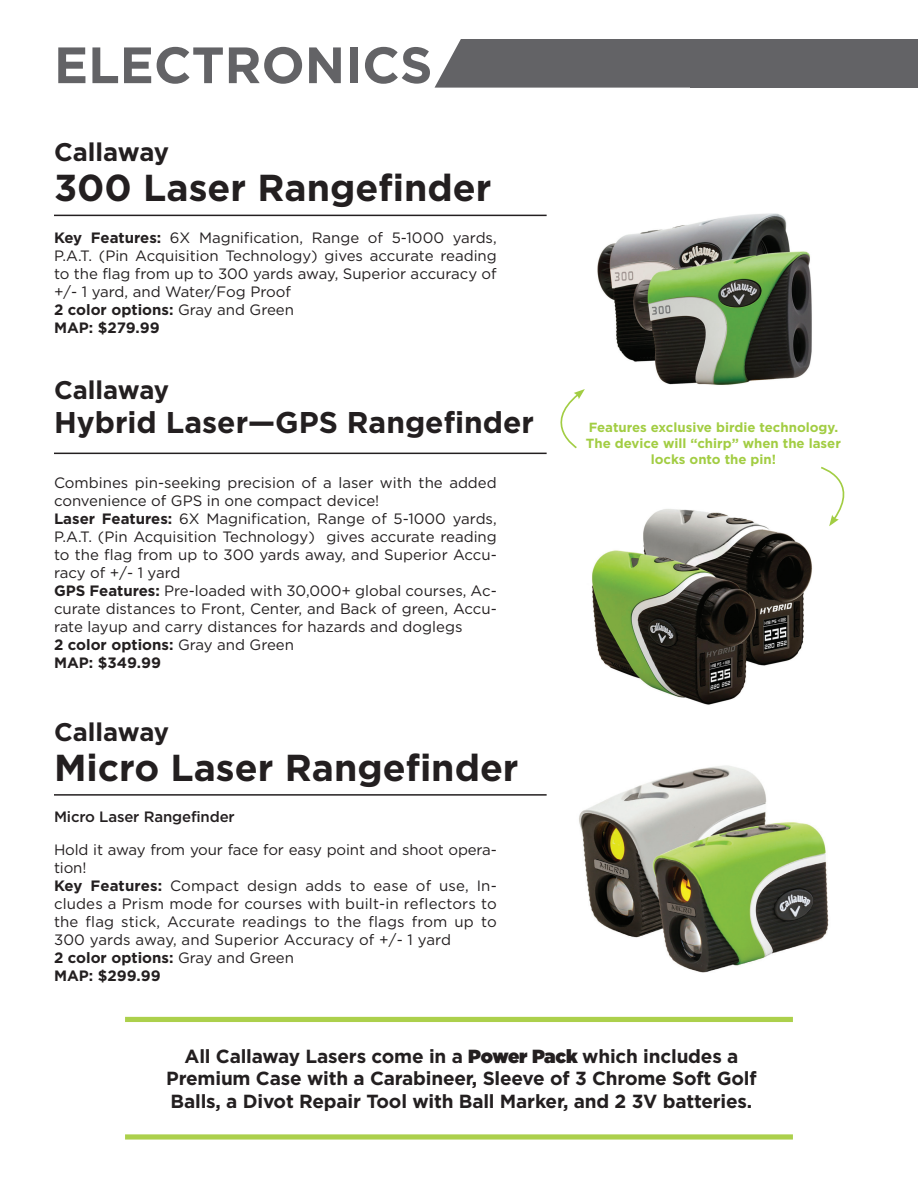
<style>
.page{position:relative;width:918px;height:1188px;background:#fff}
.page>*{position:absolute;margin:0;border:0;box-sizing:border-box;transform-origin:0 0}
.t1{font:700 51px "Gotham HTF";color:#636366}
.t2{font:700 37.5px "Gotham HTF";color:#231f20}
.t3{font:700 30px "Gotham HTF";color:#231f20}
.t4{font:700 25.5px "Gotham HTF";color:#231f20}
.t5{font:700 18.9px/22.4px "Gotham HTF";letter-spacing:-.01em;color:#231f20;text-align:center}
.t6{font:15px/18px "Gotham HTF";color:#231f20;text-align:justify}
.t7{font:700 15px "Gotham HTF";color:#231f20}
.t8{font:500 15px "Gotham HTF";letter-spacing:-.01em;color:#231f20}
.t9{font:700 13.2px/15.9px "Gotham HTF";color:#a2cd43;text-align:center}
.s1{font-weight:700}
.s2{font-weight:400}
.s3{font-weight:900}
</style>
<div class="page">
<svg style="left:435px;top:39px;width:255px;height:49px;background:#6c6c6f"></svg>
<img style="left:597px;top:213px;width:215px;height:172px">
<img style="left:592px;top:509px;width:220px;height:196px">
<img style="left:579px;top:765px;width:250px;height:208px">
<div style="left:125px;top:1134px;width:668px;height:6px;background:#acd04c"></div>
<div style="left:125px;top:1017px;width:668px;height:5px;background:#acd04c"></div>
<svg style="left:821px;top:466px;width:24px;height:60px"></svg>
<svg style="left:560px;top:389px;width:25px;height:60px"></svg>
<hr style="left:54px;top:215px;width:493px;height:1px;background:#231f20">
<hr style="left:54px;top:453px;width:493px;height:1px;background:#231f20">
<hr style="left:54px;top:794px;width:493px;height:2px;background:#231f20">
<div style="left:690px;top:39px;width:228px;height:49px;background:#636366"></div>
<p class="t1" style="left:54px;top:36px;width:380px">ELECTRONICS</p>
<p class="t4" style="left:54px;top:138px;width:117px">Callaway</p>
<p class="t2" style="left:54px;top:166px;width:439px">300 Laser Rangefinder</p>
<p class="t6" style="left:54px;top:228px;width:444px"><span class="s1">Key Features:</span> 6X Magnification, Range of 5-1000 yards, P.A.T. (Pin Acquisition Technology) gives accurate reading to the flag from up to 300 yards away, Superior accuracy of +/- 1 yard, and Water/Fog Proof</p>
<p class="t7" style="left:54px;top:301px;width:242px">2 color options: <span class="s2">Gray and Green</span></p>
<p class="t7" style="left:54px;top:319px;width:107px">MAP: $279.99</p>
<p class="t4" style="left:54px;top:376px;width:117px">Callaway</p>
<p class="t3" style="left:54px;top:405px;width:482px">Hybrid Laser—GPS Rangefinder</p>
<p class="t6" style="left:54px;top:473px;width:444px">Combines pin-seeking precision of a laser with the added convenience of GPS in one compact device!</p>
<p class="t6" style="left:54px;top:509px;width:444px"><span class="s1">Laser Features:</span> 6X Magnification, Range of 5-1000 yards, P.A.T. (Pin Acquisition Technology) gives accurate reading to the flag from up to 300 yards away, and Superior Accu&shy;racy of +/- 1 yard</p>
<p class="t6" style="left:54px;top:581px;width:444px"><span class="s1">GPS Features:</span> Pre-loaded with 30,000+ global courses, Ac&shy;curate distances to Front, Center, and Back of green, Accu&shy;rate layup and carry distances for hazards and doglegs</p>
<p class="t7" style="left:54px;top:636px;width:242px">2 color options: <span class="s2">Gray and Green</span></p>
<p class="t7" style="left:54px;top:654px;width:108px">MAP: $349.99</p>
<p class="t4" style="left:54px;top:717px;width:117px">Callaway</p>
<p class="t2" style="left:54px;top:746px;width:466px">Micro Laser Rangefinder</p>
<p class="t8" style="left:54px;top:808px;width:182px">Micro Laser Rangefinder</p>
<p class="t6" style="left:54px;top:840px;width:444px">Hold it away from your face for easy point and shoot opera&shy;tion!</p>
<p class="t6" style="left:54px;top:876px;width:444px"><span class="s1">Key Features:</span> Compact design adds to ease of use, In&shy;cludes a Prism mode for courses with built-in reflectors to the flag stick, Accurate readings to the flags from up to 300 yards away, and Superior Accuracy of +/- 1 yard</p>
<p class="t7" style="left:54px;top:949px;width:242px">2 color options: <span class="s2">Gray and Green</span></p>
<p class="t7" style="left:54px;top:967px;width:108px">MAP: $299.99</p>
<p class="t9" style="left:586px;top:419px;width:256px">Features exclusive birdie technology.<br>The device will “chirp” when the laser locks onto the pin!</p>
<p class="t5" style="left:166px;top:1045px;width:592px">All Callaway Lasers come in a <span class="s3">Power Pack</span> which includes a<br>Premium Case with a Carabineer, Sleeve of 3 Chrome Soft Golf<br>Balls, a Divot Repair Tool with Ball Marker, and 2 3V batteries.</p>
</div>
